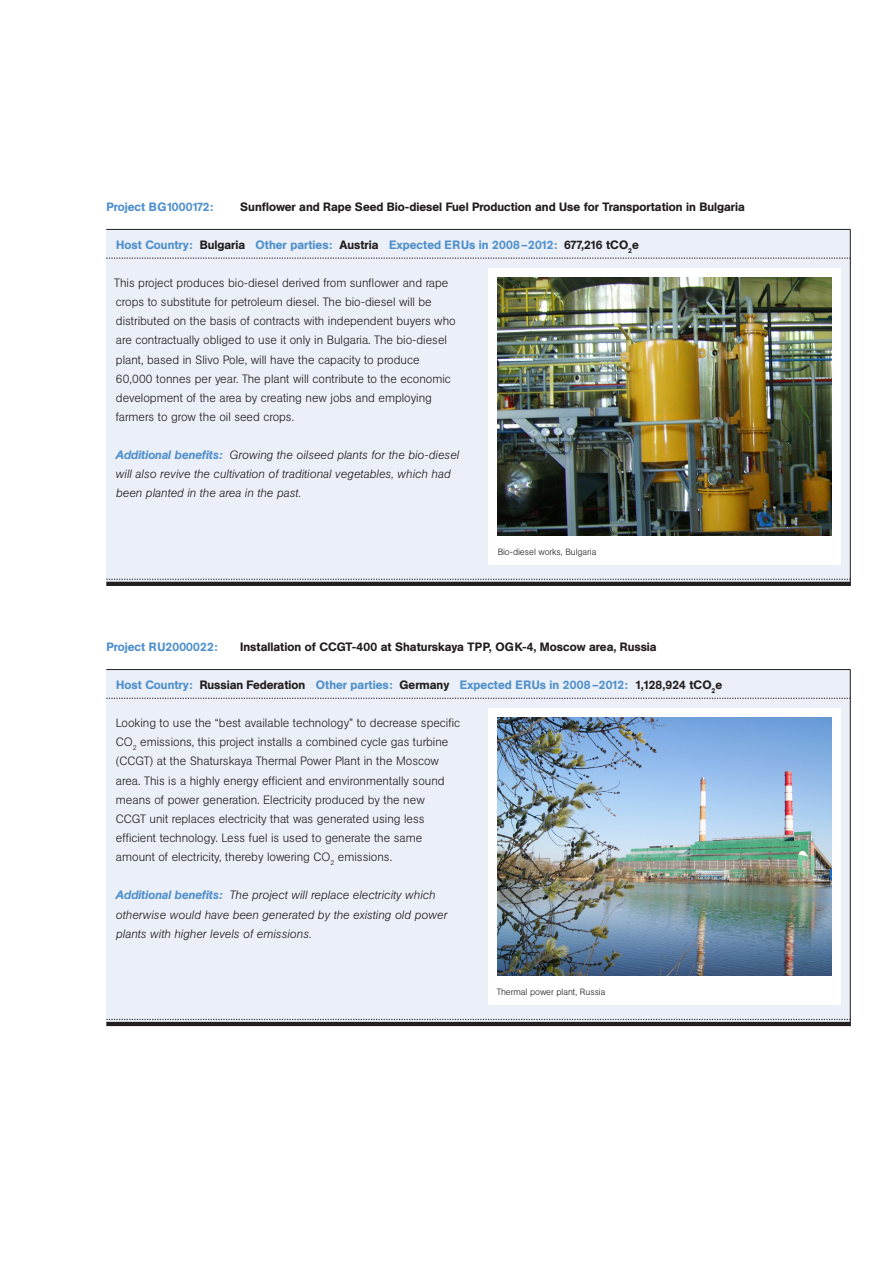
<style>
.page{position:relative;width:893px;height:1263px;background:#fff}
.page>*{position:absolute;margin:0;border:0;box-sizing:border-box;transform-origin:0 0}
.t1{font:300 12px/19.2px "AG Buch BQ";color:#231f20}
.t2{font:italic 300 12px/19.2px "AG Buch BQ";color:#231f20}
.t3{font:500 12px "AG Buch BQ";color:#5090cc}
.t4{font:500 12px "AG Buch BQ";color:#231f20}
.t5{font:300 9px "AG Buch BQ";color:#231f20}
.s1{color:#231f20}
.s2{font-weight:500;color:#5090cc}
</style>
<div class="page">
<div style="left:106px;top:230px;width:744px;height:354px;background:#ebf0f8"></div>
<div style="left:488px;top:268px;width:353px;height:296px;background:#fff"></div>
<hr style="left:850px;top:230px;width:1px;height:356px;background:#231f20">
<hr style="left:106px;top:582px;width:744px;height:4px;background:#231f20">
<svg style="left:106px;top:579px;width:744px;height:1px"></svg>
<svg style="left:106px;top:258px;width:744px;height:1px"></svg>
<img style="left:497px;top:277px;width:334px;height:259px">
<hr style="left:106px;top:229px;width:744px;height:1px;background:#231f20">
<div style="left:106px;top:670px;width:744px;height:353px;background:#ebf0f8"></div>
<div style="left:488px;top:708px;width:353px;height:297px;background:#fff"></div>
<img style="left:497px;top:718px;width:334px;height:258px">
<hr style="left:850px;top:670px;width:1px;height:356px;background:#231f20">
<hr style="left:106px;top:1022px;width:744px;height:4px;background:#231f20">
<svg style="left:106px;top:1019px;width:744px;height:1px"></svg>
<svg style="left:106px;top:698px;width:744px;height:1px"></svg>
<hr style="left:106px;top:669px;width:744px;height:1px;background:#231f20">
<p class="t3" style="left:107px;top:199px;width:108px">Project BG1000172:</p>
<p class="t4" style="left:240px;top:199px;width:506px">Sunflower and Rape Seed Bio-diesel Fuel Production and Use for Transportation in Bulgaria</p>
<p class="t3" style="left:116px;top:237px;width:524px">Host Country: <span class="s1">Bulgaria</span> Other parties: <span class="s1">Austria</span> Expected ERUs in 2008–2012: <span class="s1">677,216 tCO</span><sub>2</sub><span class="s1">e</span></p>
<p class="t1" style="left:114px;top:273px;width:343px">This project produces bio-diesel derived from sunflower and rape crops to substitute for petroleum diesel. The bio-diesel will be distributed on the basis of contracts with independent buyers who are contractually obliged to use it only in Bulgaria. The bio-diesel plant, based in Slivo Pole, will have the capacity to produce 60,000 tonnes per year. The plant will contribute to the economic development of the area by creating new jobs and employing farmers to grow the oil seed crops.</p>
<p class="t2" style="left:115px;top:446px;width:345px"><span class="s2">Additional benefits:</span> Growing the oilseed plants for the bio-diesel will also revive the cultivation of traditional vegetables, which had been planted in the area in the past.</p>
<p class="t5" style="left:498px;top:546px;width:100px">Bio-diesel works, Bulgaria</p>
<p class="t3" style="left:107px;top:639px;width:113px">Project RU2000022:</p>
<p class="t4" style="left:240px;top:639px;width:418px">Installation of CCGT-400 at Shaturskaya TPP, OGK-4, Moscow area, Russia</p>
<p class="t3" style="left:116px;top:677px;width:608px">Host Country: <span class="s1">Russian Federation</span> Other parties: <span class="s1">Germany</span> Expected ERUs in 2008–2012: <span class="s1">1,128,924 tCO</span><sub>2</sub><span class="s1">e</span></p>
<p class="t1" style="left:115px;top:713px;width:346px">Looking to use the “best available technology” to decrease specific CO<sub>2</sub> emissions, this project installs a combined cycle gas turbine (CCGT) at the Shaturskaya Thermal Power Plant in the Moscow area. This is a highly energy efficient and environmentally sound means of power generation. Electricity produced by the new<br>CCGT unit replaces electricity that was generated using less efficient technology. Less fuel is used to generate the same amount of electricity, thereby lowering CO<sub>2</sub> emissions.</p>
<p class="t2" style="left:115px;top:886px;width:333px"><span class="s2">Additional benefits:</span> The project will replace electricity which otherwise would have been generated by the existing old power plants with higher levels of emissions.</p>
<p class="t5" style="left:497px;top:987px;width:110px">Thermal power plant, Russia</p>
</div>
